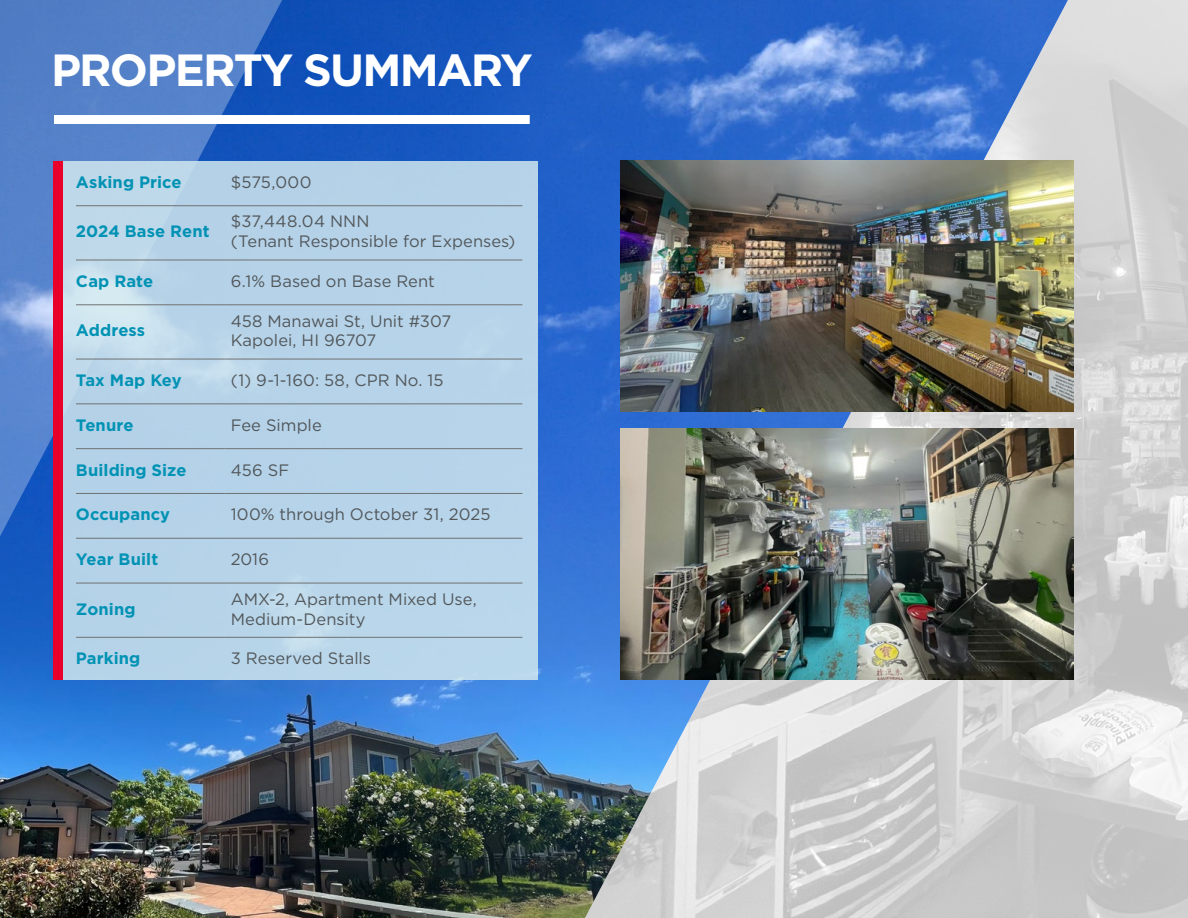
<style>
.page{position:relative;width:1188px;height:918px;background:#fff}
.page>*{position:absolute;margin:0;border:0;box-sizing:border-box;transform-origin:0 0}
.t1{font:700 45px "Gotham";letter-spacing:-.04em;color:#fff}
.t2{font:16.5px/19.8px "Gotham";color:#52575a}
.t3{font:700 16.5px "Gotham";letter-spacing:.005em;color:#0092b4}
</style>
<div class="page">
<img style="left:289px;top:0;width:296px;height:400px">
<img style="left:289px;top:400px;width:296px;height:518px">
<img style="left:0;top:0;width:289px;height:918px">
<img style="left:585px;top:0;width:603px;height:918px">
<img style="left:621px;top:161px;width:453px;height:251px">
<img style="left:621px;top:429px;width:453px;height:251px">
<div style="left:54px;top:115px;width:476px;height:9px;background:#fff"></div>
<svg style="left:63px;top:161px;width:474px;height:519px;fill:#b6d3e9"></svg>
<hr style="left:76px;top:205px;width:149px;height:1px;background:#707272">
<hr style="left:225px;top:205px;width:297px;height:1px;background:#707272">
<hr style="left:76px;top:260px;width:149px;height:1px;background:#707272">
<hr style="left:225px;top:260px;width:297px;height:1px;background:#707272">
<hr style="left:76px;top:304px;width:149px;height:1px;background:#707272">
<hr style="left:225px;top:304px;width:297px;height:1px;background:#707272">
<hr style="left:76px;top:359px;width:149px;height:1px;background:#707272">
<hr style="left:225px;top:359px;width:297px;height:1px;background:#707272">
<hr style="left:76px;top:403px;width:149px;height:1px;background:#707272">
<hr style="left:225px;top:403px;width:297px;height:1px;background:#707272">
<hr style="left:76px;top:448px;width:149px;height:1px;background:#707272">
<hr style="left:225px;top:448px;width:297px;height:1px;background:#707272">
<hr style="left:76px;top:493px;width:149px;height:1px;background:#707272">
<hr style="left:225px;top:493px;width:297px;height:1px;background:#707272">
<hr style="left:76px;top:538px;width:149px;height:1px;background:#707272">
<hr style="left:225px;top:538px;width:297px;height:1px;background:#707272">
<hr style="left:76px;top:583px;width:149px;height:1px;background:#707272">
<hr style="left:225px;top:583px;width:297px;height:1px;background:#707272">
<hr style="left:76px;top:637px;width:149px;height:1px;background:#707272">
<hr style="left:225px;top:637px;width:297px;height:1px;background:#707272">
<div style="left:54px;top:161px;width:9px;height:519px;background:#e8002a"></div>
<h1 class="t1" style="left:51px;top:40px;width:483px">PROPERTY SUMMARY</h1>
<p class="t3" style="left:76px;top:171px;width:107px">Asking Price</p>
<p class="t2" style="left:231px;top:172px;width:82px">$575,000</p>
<p class="t3" style="left:76px;top:221px;width:135px">2024 Base Rent</p>
<p class="t2" style="left:231px;top:211px;width:286px">$37,448.04 NNN<br>(Tenant Responsible for Expenses)</p>
<p class="t3" style="left:76px;top:270px;width:79px">Cap Rate</p>
<p class="t2" style="left:231px;top:271px;width:206px">6.1% Based on Base Rent</p>
<p class="t3" style="left:76px;top:320px;width:71px">Address</p>
<p class="t2" style="left:231px;top:310px;width:222px">458 Manawai St, Unit #307<br>Kapolei, HI 96707</p>
<p class="t3" style="left:76px;top:369px;width:107px">Tax Map Key</p>
<p class="t2" style="left:231px;top:370px;width:214px">(1) 9-1-160: 58, CPR No. 15</p>
<p class="t3" style="left:76px;top:414px;width:59px">Tenure</p>
<p class="t2" style="left:231px;top:415px;width:93px">Fee Simple</p>
<p class="t3" style="left:76px;top:459px;width:112px">Building Size</p>
<p class="t2" style="left:231px;top:459px;width:60px">456 SF</p>
<p class="t3" style="left:76px;top:504px;width:96px">Occupancy</p>
<p class="t2" style="left:231px;top:504px;width:261px">100% through October 31, 2025</p>
<p class="t3" style="left:76px;top:548px;width:84px">Year Built</p>
<p class="t2" style="left:231px;top:549px;width:40px">2016</p>
<p class="t3" style="left:76px;top:598px;width:61px">Zoning</p>
<p class="t2" style="left:231px;top:589px;width:247px">AMX-2, Apartment Mixed Use,<br>Medium-Density</p>
<p class="t3" style="left:76px;top:647px;width:66px">Parking</p>
<p class="t2" style="left:231px;top:648px;width:142px">3 Reserved Stalls</p>
</div>
